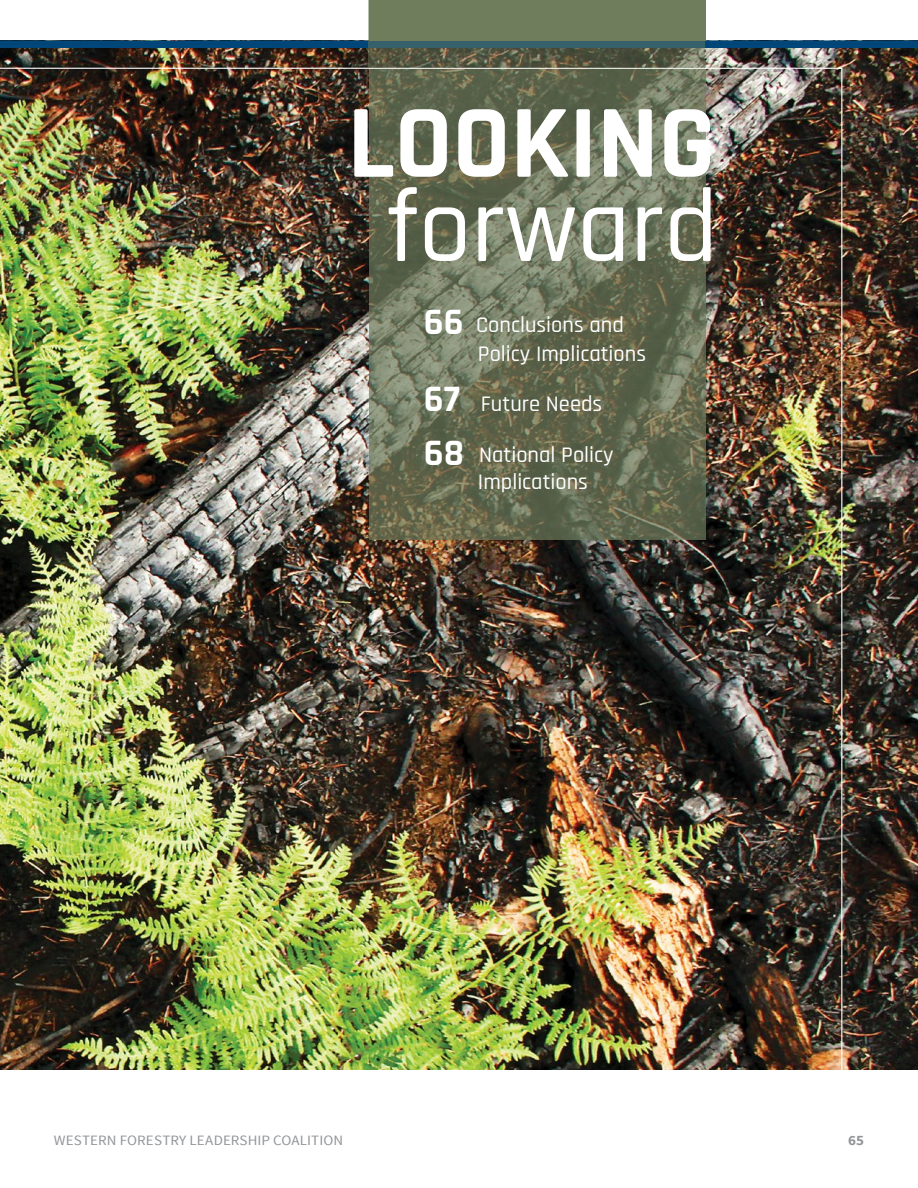
<style>
.page{position:relative;width:918px;height:1188px;background:#fff}
.page>*{position:absolute;margin:0;border:0;box-sizing:border-box;transform-origin:0 0}
.t1{font:700 105px "Rajdhani";color:#fff}
.t2{font:500 105px "Rajdhani";color:#fff}
.t3{font:500 22.5px/28.8px "Rajdhani";color:#fff}
.t4{font:14.25px "Source Sans Pro";letter-spacing:.005em;color:#939598;scale:1.05 1}
.t5{font:700 14.25px "Source Sans Pro";color:#939598;scale:1.05 1}
.s1{font-weight:700;font-size:37.65px}
</style>
<div class="page">
<img style="left:0;top:48px;width:918px;height:1021px">
<div style="left:0;top:40px;width:918px;height:8px;background:#004678"></div>
<img style="left:0;top:68px;width:842px;height:1002px">
<svg style="left:368px;top:0;width:337px;height:68px;background:#637057"></svg>
<h1 class="t1" style="left:347px;top:79px;width:370px">LOOKING</h1>
<h1 class="t2" style="left:385px;top:166px;width:334px">forward</h1>
<p class="t3" style="left:478px;top:311px;width:170px;text-indent:-54px"><span class="s1">66</span> Conclusions and<br>Policy Implications</p>
<p class="t3" style="left:424px;top:390px;width:180px"><span class="s1">67</span> Future Needs</p>
<p class="t3" style="left:478px;top:442px;width:137px;line-height:27px;text-indent:-54px"><span class="s1">68</span> National Policy<br>Implications</p>
<p class="t4" style="left:54px;top:1131px;width:277px">WESTERN FORESTRY LEADERSHIP COALITION</p>
<p class="t5" style="left:848px;top:1131px;width:17px">65</p>
</div>
